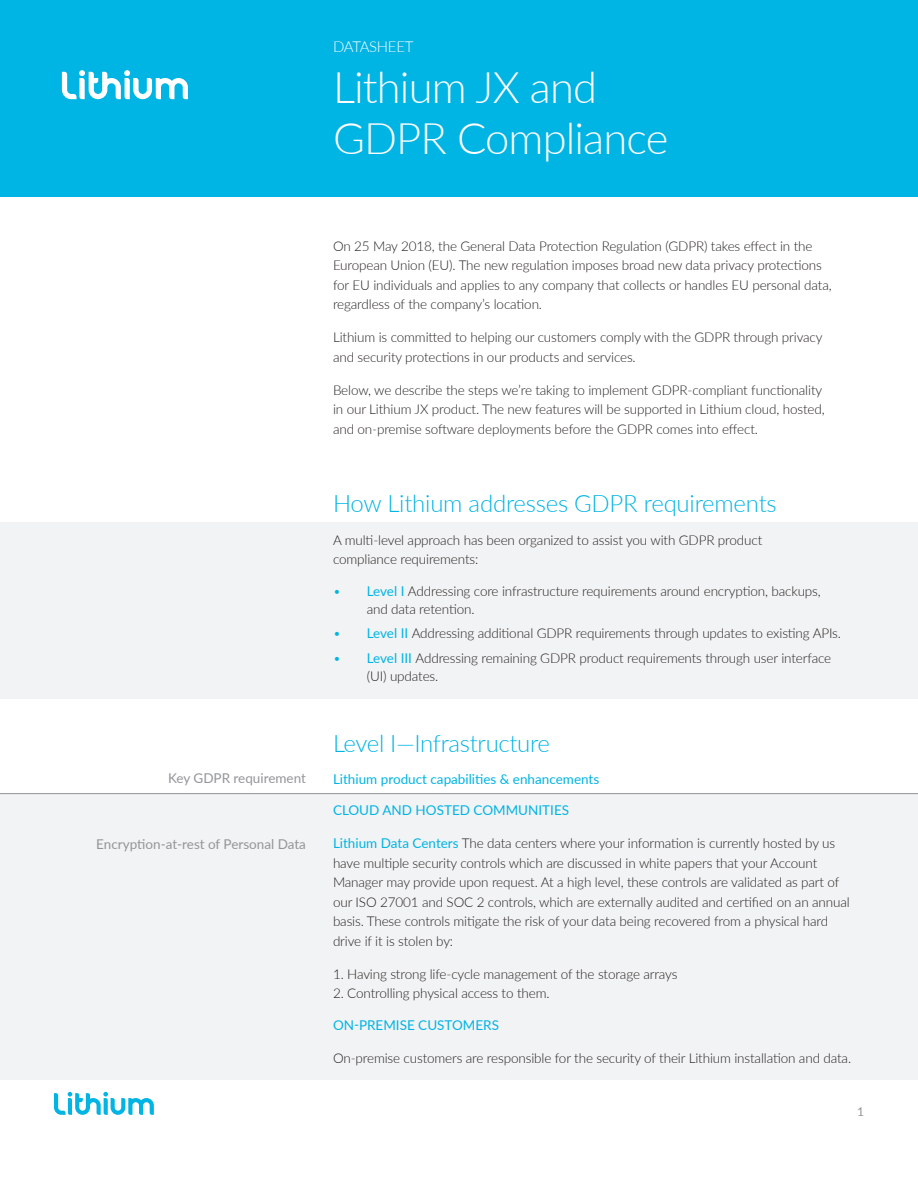
<style>
.page{position:relative;width:918px;height:1188px;background:#fff}
.page>*{position:absolute;margin:0;border:0;box-sizing:border-box;transform-origin:0 0}
.Datasheet_title{font:300 43.5px/51px "Lato";letter-spacing:-.02em;color:#fff}
.paragraph_copy{font:300 24px "Lato";letter-spacing:-.01em;color:#00b4e4}
.Datasheet_title-2{font:300 15px "Lato";letter-spacing:-.02em;color:#fff}
.paragraph_copy-2{font:300 13.5px/19.5px "Lato";letter-spacing:-.01em;color:#231f20}
.paragraph_copy-3{font:13.5px "Lato";color:#00b4e4}
.paragraph_copy-4{font:13.5px "Lato";color:#939598}
.Caption_Body{font:12px "Lato";color:#939598}
.s1{color:#00b4e4}
.s2{font-weight:400;color:#00b4e4}
</style>
<div class="page">
<div style="left:0;top:0;width:918px;height:197px;background:#00b4e4"></div>
<div style="left:0;top:794px;width:918px;height:286px;background:#f2f3f4"></div>
<div style="left:0;top:523px;width:918px;height:176px;background:#f2f3f4"></div>
<hr style="left:0;top:793px;width:918px;height:1px;background:#939598">
<svg style="left:54px;top:1092px;width:100px;height:23px"></svg>
<svg style="left:62px;top:70px;width:126px;height:29px"></svg>
<p class="Datasheet_title-2" style="left:333px;top:36px;width:82px">DATASHEET</p>
<p class="Datasheet_title" style="left:333px;top:60px;width:337px">Lithium JX and<br>GDPR Compliance</p>
<p class="paragraph_copy-4" style="left:168px;top:769px;width:139px">Key GDPR requirement</p>
<p class="paragraph_copy-4" style="left:96px;top:834px;width:211px">Encryption-at-rest of Personal Data</p>
<p class="paragraph_copy-2" style="left:333px;top:236px;width:500px">On 25 May 2018, the General Data Protection Regulation (GDPR) takes effect in the European Union (EU). The new regulation imposes broad new data privacy protections for EU individuals and applies to any company that collects or handles EU personal data, regardless of the company’s location.</p>
<p class="paragraph_copy-2" style="left:333px;top:327px;width:491px">Lithium is committed to helping our customers comply with the GDPR through privacy and security protections in our products and services.</p>
<p class="paragraph_copy-2" style="left:333px;top:380px;width:493px">Below, we describe the steps we’re taking to implement GDPR-compliant functionality in our Lithium JX product. The new features will be supported in Lithium cloud, hosted, and on-premise software deployments before the GDPR comes into effect.</p>
<p class="paragraph_copy" style="left:333px;top:486px;width:445px">How Lithium addresses GDPR requirements</p>
<p class="paragraph_copy-2" style="left:333px;top:530px;width:431px">A multi-level approach has been organized to assist you with GDPR product compliance requirements:</p>
<p class="paragraph_copy-2" style="left:367px;top:581px;width:456px;line-height:18px;text-indent:-34px"><span class="s1">•</span> <span class="s2">Level I</span> Addressing core infrastructure requirements around encryption, backups, and data retention.</p>
<p class="paragraph_copy-2" style="left:333px;top:623px;width:510px"><span class="s1">•</span> <span class="s2">Level II</span> Addressing additional GDPR requirements through updates to existing APIs.</p>
<p class="paragraph_copy-2" style="left:367px;top:649px;width:466px;line-height:18px;text-indent:-34px"><span class="s1">•</span> <span class="s2">Level III</span> Addressing remaining GDPR product requirements through user interface (UI) updates.</p>
<p class="paragraph_copy" style="left:333px;top:727px;width:219px">Level I—Infrastructure</p>
<p class="paragraph_copy-3" style="left:333px;top:769px;width:268px">Lithium product capabilities &amp; enhancements</p>
<p class="paragraph_copy-3" style="left:333px;top:801px;width:238px">CLOUD AND HOSTED COMMUNITIES</p>
<p class="paragraph_copy-2" style="left:333px;top:833px;width:518px"><span class="s2">Lithium Data Centers</span> The data centers where your information is currently hosted by us have multiple security controls which are discussed in white papers that your Account Manager may provide upon request. At a high level, these controls are validated as part of our ISO 27001 and SOC 2 controls, which are externally audited and certified on an annual basis. These controls mitigate the risk of your data being recovered from a physical hard drive if it is stolen by:</p>
<p class="paragraph_copy-2" style="left:333px;top:964px;width:346px">1. Having strong life-cycle management of the storage arrays</p>
<p class="paragraph_copy-2" style="left:333px;top:983px;width:218px">2. Controlling physical access to them.</p>
<p class="paragraph_copy-3" style="left:333px;top:1015px;width:168px">ON-PREMISE CUSTOMERS</p>
<p class="paragraph_copy-2" style="left:333px;top:1048px;width:520px">On-premise customers are responsible for the security of their Lithium installation and data.</p>
<p class="Caption_Body" style="left:857px;top:1103px;width:8px">1</p>
</div>
